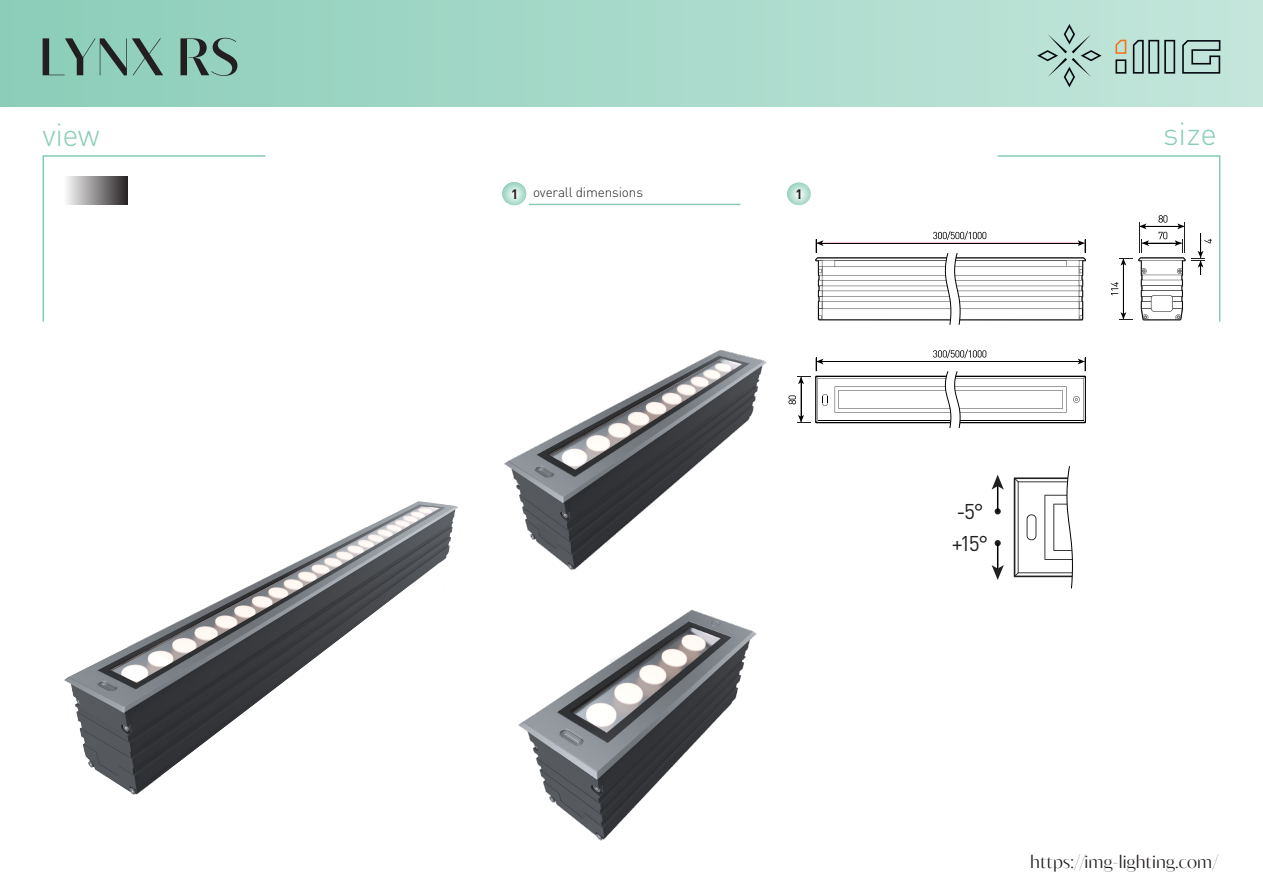
<style>
.page{position:relative;width:1263px;height:893px;background:#fff}
.page>*{position:absolute;margin:0;border:0;box-sizing:border-box;transform-origin:0 0}
.t1{font:500 52.5px "Blacker Sans Display Trial";color:#231f20}
.t2{font:300 31.5px "DIN Pro";letter-spacing:-.005em;color:#8acdb8}
.t3{font:21.15px/32.2px "DIN Pro";color:#221f1f}
.t4{font:300 18px "Blacker Sans Display Trial";color:#231f20}
.t5{font:300 13.5px "DIN Pro";letter-spacing:-.01em;color:#231f20}
.t6{font:700 13.5px "DIN Pro";color:#231f20}
.s1{font-weight:700}
</style>
<div class="page">
<div style="left:0;top:0;width:1263px;height:106px;background:linear-gradient(to right,#8bcdb8,#c4e6db)"></div>
<svg style="left:1037px;top:24px;width:183px;height:63px"></svg>
<svg style="left:42px;top:155px;width:224px;height:167px"></svg>
<div style="left:63px;top:177px;width:65px;height:27px;background:linear-gradient(to right,#fff,#262323)"></div>
<hr style="left:529px;top:204px;width:211px;height:1px;background:#88ccb7">
<svg style="left:502px;top:182px;width:24px;height:23px"></svg>
<svg style="left:991px;top:540px;width:13px;height:40px"></svg>
<svg style="left:991px;top:475px;width:13px;height:39px"></svg>
<svg style="left:1014px;top:466px;width:59px;height:123px"></svg>
<svg style="left:787px;top:155px;width:434px;height:170px"></svg>
<svg style="left:788px;top:350px;width:298px;height:79px"></svg>
<img style="left:504px;top:350px;width:263px;height:221px">
<img style="left:64px;top:501px;width:394px;height:294px">
<img style="left:518px;top:609px;width:239px;height:232px">
<h1 class="t1" style="left:39px;top:23px;width:202px">LYNX RS</h1>
<h2 class="t2" style="left:43px;top:111px;width:59px">view</h2>
<h2 class="t2" style="left:1163px;top:110px;width:55px">size</h2>
<p class="t5" style="left:511px;top:182px;width:133px"><span class="s1">1</span> overall dimensions</p>
<p class="t6" style="left:795px;top:183px;width:9px">1</p>
<p class="t3" style="left:952px;top:493px;width:38px">-5° +15°</p>
<p class="t4" style="left:1030px;top:850px;width:189px">https://img-lighting.com/</p>
</div>
